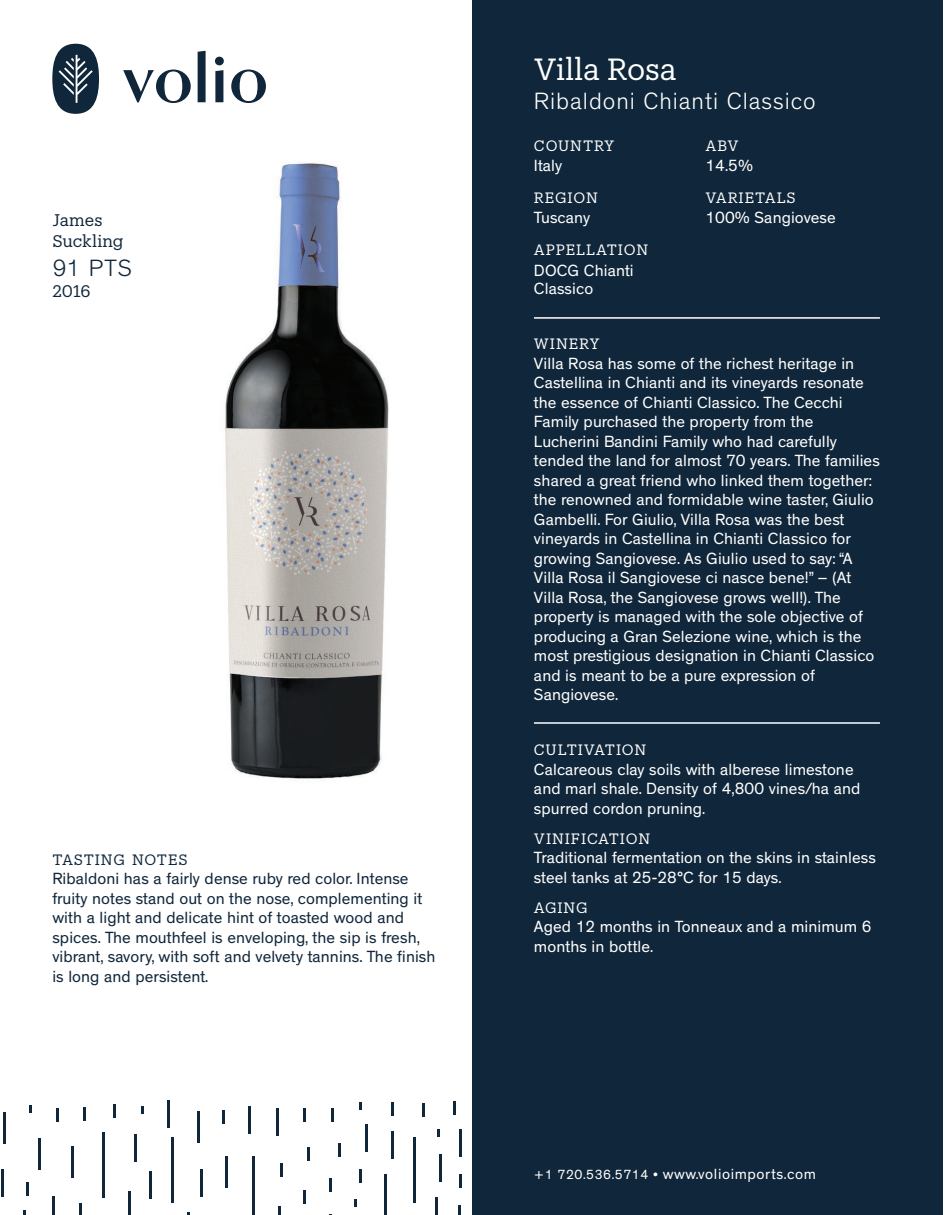
<style>
.page{position:relative;width:945px;height:1215px;background:#fff}
.page>*{position:absolute;margin:0;border:0;box-sizing:border-box;transform-origin:0 0}
.t1{font:30px "Produkt";letter-spacing:-.005em;color:#fff}
.t2{font:300 24px "Theinhardt";letter-spacing:.04em;color:#fff}
.t3{font:300 24px "Theinhardt";color:#10263a}
.t4{font:16.5px/19.5px "Theinhardt";letter-spacing:.005em;color:#fff}
.t5{font:16.5px/19.5px "Theinhardt";letter-spacing:.005em;color:#10263a}
.t6{font:16.5px/21px "Produkt";letter-spacing:-.005em;color:#10263a}
.t7{font:15px "Theinhardt";letter-spacing:.04em;color:#fff}
.t8{font:14.7px "Produkt";letter-spacing:.06em;color:#fff}
.t9{font:14.7px "Produkt";letter-spacing:.045em;color:#10263a}
.s1{font-size:13.5px}
</style>
<div class="page">
<img style="left:197px;top:100px;width:192px;height:680px">
<div style="left:472px;top:0;width:471px;height:1215px;background:#10263a"></div>
<svg style="left:52px;top:44px;width:47px;height:70px"></svg>
<svg style="left:198px;top:51px;width:8px;height:51px"></svg>
<svg style="left:215px;top:57px;width:9px;height:45px"></svg>
<svg style="left:123px;top:70px;width:68px;height:33px"></svg>
<svg style="left:231px;top:70px;width:35px;height:33px"></svg>
<hr style="left:276px;top:1109px;width:3px;height:27px;background:#10263a">
<hr style="left:248px;top:1106px;width:3px;height:27px;background:#10263a">
<hr style="left:1px;top:1170px;width:3px;height:27px;background:#10263a">
<hr style="left:128px;top:1191px;width:3px;height:24px;background:#10263a">
<hr style="left:439px;top:1154px;width:2px;height:27px;background:#10263a">
<hr style="left:200px;top:1169px;width:2px;height:27px;background:#10263a">
<hr style="left:168px;top:1100px;width:2px;height:27px;background:#10263a">
<hr style="left:134px;top:1134px;width:3px;height:27px;background:#10263a">
<hr style="left:391px;top:1132px;width:3px;height:27px;background:#10263a">
<hr style="left:459px;top:1129px;width:3px;height:27px;background:#10263a">
<hr style="left:149px;top:1171px;width:3px;height:27px;background:#10263a">
<hr style="left:365px;top:1124px;width:3px;height:27px;background:#10263a">
<hr style="left:252px;top:1156px;width:3px;height:59px;background:#10263a">
<svg style="left:435px;top:1197px;width:2px;height:18px"></svg>
<svg style="left:278px;top:1206px;width:2px;height:9px"></svg>
<hr style="left:172px;top:1137px;width:2px;height:66px;background:#10263a">
<hr style="left:384px;top:1174px;width:3px;height:41px;background:#10263a">
<hr style="left:52px;top:1196px;width:3px;height:19px;background:#10263a">
<svg style="left:458px;top:1206px;width:3px;height:9px"></svg>
<hr style="left:414px;top:1137px;width:2px;height:65px;background:#10263a">
<hr style="left:102px;top:1132px;width:3px;height:66px;background:#10263a">
<hr style="left:113px;top:1104px;width:3px;height:14px;background:#10263a">
<hr style="left:391px;top:1102px;width:3px;height:14px;background:#10263a">
<svg style="left:303px;top:1191px;width:3px;height:13px"></svg>
<svg style="left:79px;top:1203px;width:3px;height:12px"></svg>
<svg style="left:330px;top:1178px;width:2px;height:13px"></svg>
<svg style="left:359px;top:1169px;width:3px;height:13px"></svg>
<svg style="left:83px;top:1107px;width:3px;height:13px"></svg>
<svg style="left:338px;top:1144px;width:3px;height:13px"></svg>
<svg style="left:459px;top:1175px;width:3px;height:13px"></svg>
<svg style="left:281px;top:1163px;width:2px;height:14px"></svg>
<hr style="left:307px;top:1147px;width:3px;height:14px;background:#10263a">
<hr style="left:56px;top:1108px;width:3px;height:14px;background:#10263a">
<hr style="left:331px;top:1108px;width:3px;height:14px;background:#10263a">
<hr style="left:222px;top:1110px;width:3px;height:14px;background:#10263a">
<svg style="left:454px;top:1102px;width:2px;height:13px"></svg>
<hr style="left:26px;top:1182px;width:3px;height:14px;background:#10263a">
<svg style="left:422px;top:1104px;width:3px;height:13px"></svg>
<hr style="left:303px;top:1108px;width:3px;height:14px;background:#10263a">
<hr style="left:198px;top:1111px;width:2px;height:31px;background:#10263a">
<hr style="left:38px;top:1138px;width:3px;height:31px;background:#10263a">
<hr style="left:71px;top:1147px;width:2px;height:31px;background:#10263a">
<hr style="left:3px;top:1112px;width:3px;height:31px;background:#10263a">
<hr style="left:226px;top:1157px;width:2px;height:31px;background:#10263a">
<svg style="left:438px;top:1129px;width:2px;height:8px"></svg>
<svg style="left:354px;top:1199px;width:3px;height:8px"></svg>
<svg style="left:29px;top:1106px;width:3px;height:7px"></svg>
<svg style="left:141px;top:1106px;width:3px;height:7px"></svg>
<svg style="left:359px;top:1102px;width:3px;height:8px"></svg>
<hr style="left:534px;top:722px;width:346px;height:2px;background:#fff">
<hr style="left:534px;top:317px;width:346px;height:2px;background:#fff">
<p class="t6" style="left:52px;top:209px;width:73px">James<br>Suckling</p>
<h2 class="t3" style="left:52px;top:254px;width:81px">91 PTS</h2>
<p class="t6" style="left:52px;top:279px;width:40px">2016</p>
<p class="t9" style="left:52px;top:849px;width:137px">TASTING NOTES</p>
<p class="t5" style="left:52px;top:870px;width:385px">Ribaldoni has a fairly dense ruby red color. Intense fruity notes stand out on the nose, complementing it with a light and delicate hint of toasted wood and spices. The mouthfeel is enveloping, the sip is fresh, vibrant, savory, with soft and velvety tannins. The finish is long and persistent.</p>
<h1 class="t1" style="left:534px;top:49px;width:144px">Villa Rosa</h1>
<h2 class="t2" style="left:534px;top:87px;width:283px">Ribaldoni Chianti Classico</h2>
<p class="t8" style="left:534px;top:135px;width:82px">COUNTRY</p>
<p class="t4" style="left:534px;top:157px;width:30px">Italy</p>
<p class="t8" style="left:534px;top:187px;width:66px">REGION</p>
<p class="t4" style="left:534px;top:208px;width:58px">Tuscany</p>
<p class="t8" style="left:534px;top:240px;width:116px">APPELLATION</p>
<p class="t4" style="left:534px;top:262px;width:101px;line-height:18px">DOCG Chianti<br>Classico</p>
<p class="t8" style="left:705px;top:135px;width:35px">ABV</p>
<p class="t4" style="left:705px;top:157px;width:49px">14.5%</p>
<p class="t8" style="left:705px;top:187px;width:92px">VARIETALS</p>
<p class="t4" style="left:705px;top:208px;width:132px">100% Sangiovese</p>
<p class="t8" style="left:534px;top:334px;width:67px">WINERY</p>
<p class="t4" style="left:534px;top:354px;width:347px">Villa Rosa has some of the richest heritage in Castellina in Chianti and its vineyards resonate the essence of Chianti Classico. The Cecchi Family purchased the property from the Lucherini Bandini Family who had carefully tended the land for almost 70 years. The families shared a great friend who linked them together: the renowned and formidable wine taster, Giulio Gambelli. For Giulio, Villa Rosa was the best vineyards in Castellina in Chianti Classico for growing Sangiovese. As Giulio used to say: “A Villa Rosa il Sangiovese ci nasce bene!” – (At Villa Rosa, the Sangiovese grows well!). The property is managed with the sole objective of producing a Gran Selezione wine, which is the most prestigious designation in Chianti Classico and is meant to be a pure expression of Sangiovese.</p>
<p class="t8" style="left:534px;top:740px;width:114px">CULTIVATION</p>
<p class="t4" style="left:534px;top:760px;width:328px">Calcareous clay soils with alberese limestone and marl shale. Density of 4,800 vines/ha and spurred cordon pruning.</p>
<p class="t8" style="left:534px;top:828px;width:118px">VINIFICATION</p>
<p class="t4" style="left:534px;top:848px;width:343px">Traditional fermentation on the skins in stainless steel tanks at 25-28°C for 15 days.</p>
<p class="t8" style="left:534px;top:897px;width:55px">AGING</p>
<p class="t4" style="left:534px;top:917px;width:339px">Aged 12 months in Tonneaux and a minimum 6 months in bottle.</p>
<p class="t7" style="left:534px;top:1165px;width:284px"><span class="s1">+1 720.536.5714 •</span> www.volioimports.com</p>
</div>
